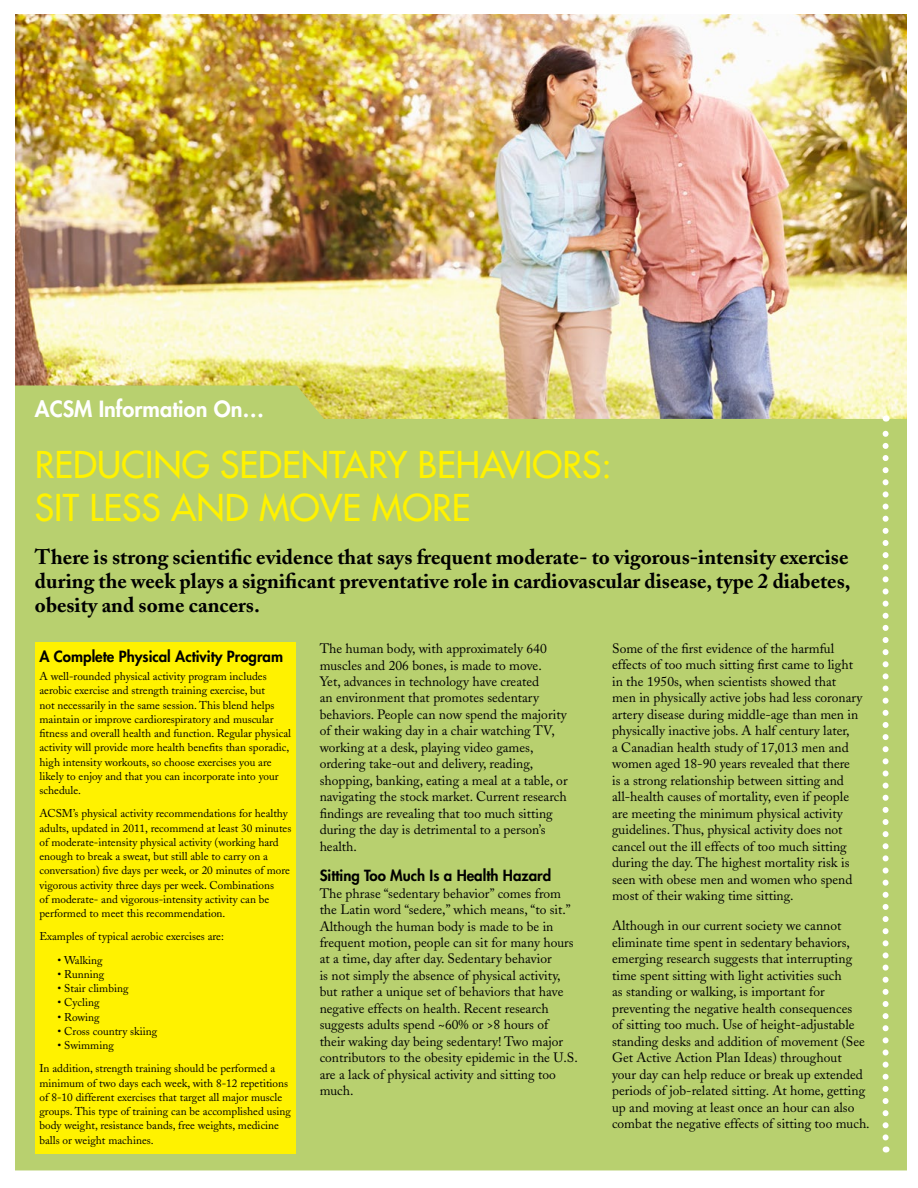
<style>
.page{position:relative;width:918px;height:1188px;background:#fff}
.page>*{position:absolute;margin:0;border:0;box-sizing:border-box;transform-origin:0 0}
.t1{font:36px/43.2px "Futura";color:#fff200}
.t2{font:800 21.75px "Futura";color:#fff}
.t3{font:700 21px/24px "Adobe Caslon";color:#000;text-align:justify}
.t4{font:800 15px "Futura";color:#000}
.t5{font:13.5px/16.5px "Adobe Caslon";color:#000}
.t6{font:11.25px/14.2px "Adobe Caslon";color:#000}
</style>
<div class="page">
<img style="left:15px;top:14px;width:891px;height:372px">
<div style="left:15px;top:386px;width:892px;height:784px;background:#b8d06f"></div>
<svg style="left:883px;top:416px;width:6px;height:722px"></svg>
<div style="left:35px;top:643px;width:261px;height:511px;background:#fff200"></div>
<h2 class="t2" style="left:35px;top:395px;width:231px">ACSM Information On…</h2>
<h1 class="t1" style="left:35px;top:443px;width:578px">REDUCING SEDENTARY BEHAVIORS :<br>SIT LESS AND MOVE MORE</h1>
<h3 class="t3" style="left:35px;top:545px;width:817px">There is strong scientific evidence that says frequent moderate- to vigorous-intensity exercise during the week plays a significant preventative role in cardiovascular disease, type 2 diabetes, obesity and some cancers.</h3>
<p class="t4" style="left:39px;top:647px;width:245px">A Complete Physical Activity Program</p>
<p class="t6" style="left:39px;top:669px;width:253px">A well-rounded physical activity program includes aerobic exercise and strength training exercise, but<br>not necessarily in the same session. This blend helps maintain or improve cardiorespiratory and muscular fitness and overall health and function. Regular physical activity will provide more health benefits than sporadic, high intensity workouts, so choose exercises you are likely to enjoy and that you can incorporate into your schedule.</p>
<p class="t6" style="left:39px;top:807px;width:253px">ACSM’s physical activity recommendations for healthy adults, updated in 2011, recommend at least 30 minutes of moderate-intensity physical activity (working hard enough to break a sweat, but still able to carry on a conversation) five days per week, or 20 minutes of more vigorous activity three days per week. Combinations<br>of moderate- and vigorous-intensity activity can be performed to meet this recommendation.</p>
<p class="t6" style="left:39px;top:930px;width:186px">Examples of typical aerobic exercises are:</p>
<p class="t6" style="left:57px;top:953px;width:47px">• Walking</p>
<p class="t6" style="left:57px;top:967px;width:48px">• Running</p>
<p class="t6" style="left:57px;top:981px;width:73px">• Stair climbing</p>
<p class="t6" style="left:57px;top:996px;width:44px">• Cycling</p>
<p class="t6" style="left:57px;top:1010px;width:44px">• Rowing</p>
<p class="t6" style="left:57px;top:1024px;width:101px">• Cross country skiing</p>
<p class="t6" style="left:39px;top:1034px;width:237px;line-height:23.2px;text-indent:18px">• Swimming<br>In addition, strength training should be performed a</p>
<p class="t6" style="left:39px;top:1076px;width:253px">minimum of two days each week, with 8-12 repetitions of 8-10 different exercises that target all major muscle groups. This type of training can be accomplished using body weight, resistance bands, free weights, medicine balls or weight machines.</p>
<p class="t5" style="left:320px;top:640px;width:249px">The human body, with approximately 640 muscles and 206 bones, is made to move.<br>Yet, advances in technology have created<br>an environment that promotes sedentary behaviors. People can now spend the majority of their waking day in a chair watching TV, working at a desk, playing video games, ordering take-out and delivery, reading, shopping, banking, eating a meal at a table, or navigating the stock market. Current research findings are revealing that too much sitting during the day is detrimental to a person’s health.</p>
<p class="t4" style="left:320px;top:865px;width:233px">Sitting Too Much Is a Health Hazard</p>
<p class="t5" style="left:320px;top:885px;width:260px">The phrase “sedentary behavior” comes from the Latin word “sedere,” which means, “to sit.” Although the human body is made to be in frequent motion, people can sit for many hours at a time, day after day. Sedentary behavior<br>is not simply the absence of physical activity, but rather a unique set of behaviors that have negative effects on health. Recent research suggests adults spend ~60% or &gt;8 hours of<br>their waking day being sedentary! Two major contributors to the obesity epidemic in the U.S. are a lack of physical activity and sitting too much.</p>
<p class="t5" style="left:612px;top:640px;width:252px">Some of the first evidence of the harmful effects of too much sitting first came to light in the 1950s, when scientists showed that men in physically active jobs had less coronary artery disease during middle-age than men in physically inactive jobs. A half century later,<br>a Canadian health study of 17,013 men and women aged 18-90 years revealed that there<br>is a strong relationship between sitting and all-health causes of mortality, even if people are meeting the minimum physical activity guidelines. Thus, physical activity does not cancel out the ill effects of too much sitting during the day. The highest mortality risk is seen with obese men and women who spend most of their waking time sitting.</p>
<p class="t5" style="left:612px;top:918px;width:259px">Although in our current society we cannot eliminate time spent in sedentary behaviors, emerging research suggests that interrupting time spent sitting with light activities such<br>as standing or walking, is important for preventing the negative health consequences<br>of sitting too much. Use of height-adjustable standing desks and addition of movement (See Get Active Action Plan Ideas) throughout<br>your day can help reduce or break up extended periods of job-related sitting. At home, getting up and moving at least once an hour can also combat the negative effects of sitting too much.</p>
</div>
